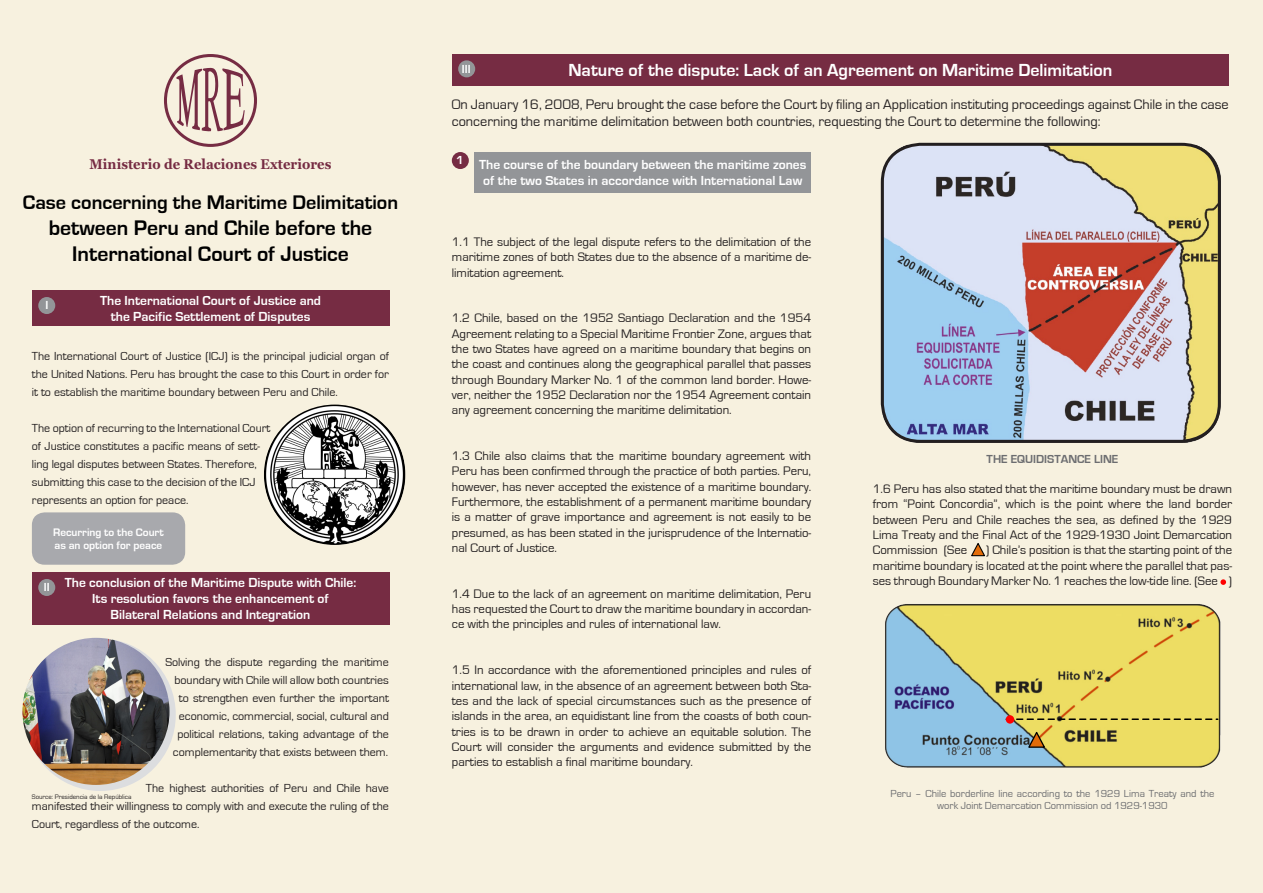
<style>
.page{position:relative;width:1263px;height:893px;background:#f7f1df}
.page>*{position:absolute;margin:0;border:0;box-sizing:border-box;transform-origin:0 0}
.t1{font:700 21.75px "Eurostile";color:#000}
.t2{font:700 20.25px "Eurostile";color:#000}
.t3{font:700 18px "Eurostile";color:#fff}
.t4{font:14.25px/17.1px "Eurostile";color:#231f20}
.t5{font:700 13.95px "Georgia";letter-spacing:.005em;color:#762c43;scale:.93 1}
.t6{font:700 13.5px "Eurostile";color:#fff}
.t7{font:12.75px/15.3px "Eurostile";color:#231f20;text-align:justify}
.t8{font:12px/18px "Eurostile";color:#231f20;text-align:justify}
.t9{font:700 12px "Eurostile";color:#6c6d70}
.t10{font:700 12px "Eurostile";color:#fff}
.t11{font:700 11.25px "Eurostile";color:#fff}
.t12{font:10.5px/12.6px "Eurostile";color:#6c6d70;text-align:center}
.t13{font:6.75px "Eurostile";color:#231f20}
</style>
<div class="page">
<img style="left:264px;top:405px;width:141px;height:140px">
<svg style="left:164px;top:54px;width:93px;height:93px"></svg>
<div style="left:25px;top:639px;width:151px;height:152px;background:#dcdddf;border-radius:50%"></div>
<div style="left:32px;top:291px;width:357px;height:35px;background:#762c43"></div>
<div style="left:32px;top:573px;width:357px;height:52px;background:#762c43"></div>
<img style="left:22px;top:638px;width:148px;height:147px;border-radius:74px">
<div style="left:38px;top:297px;width:17px;height:17px;background:#939598;border-radius:50%"></div>
<div style="left:38px;top:579px;width:17px;height:17px;background:#939598;border-radius:50%"></div>
<div style="left:32px;top:512px;width:153px;height:53px;background:#a8a9ad;border-radius:13px"></div>
<div style="left:452px;top:54px;width:777px;height:31px;background:#762c43"></div>
<div style="left:474px;top:152px;width:337px;height:40px;background:#939598"></div>
<svg style="left:971px;top:543px;width:14px;height:13px"></svg>
<svg style="left:1220px;top:579px;width:6px;height:6px"></svg>
<img style="left:885px;top:604px;width:336px;height:164px">
<div style="left:452px;top:152px;width:17px;height:17px;background:#762c43;border-radius:50%"></div>
<div style="left:458px;top:60px;width:17px;height:17px;background:#939598;border-radius:50%"></div>
<img style="left:880px;top:142px;width:341px;height:301px">
<svg style="left:1028px;top:731px;width:17px;height:17px"></svg>
<svg style="left:1014px;top:718px;width:204px;height:2px"></svg>
<div style="left:1006px;top:715px;width:8px;height:8px;background:#f00;border-radius:50%"></div>
<div style="left:881px;top:143px;width:340px;height:300px;border:3px solid #231f20;border-radius:38px"></div>
<p class="t5" style="left:90px;top:155px;width:262px">Ministerio de Relaciones Exteriores</p>
<p class="t2" style="left:23px;top:191px;width:377px">Case concerning the Maritime Delimitation</p>
<p class="t1" style="left:49px;top:216px;width:325px">between Peru and Chile before the</p>
<p class="t1" style="left:72px;top:242px;width:278px">International Court of Justice</p>
<p class="t6" style="left:100px;top:293px;width:222px">The International Court of Justice and</p>
<p class="t6" style="left:111px;top:309px;width:201px">the Pacific Settlement of Disputes</p>
<p class="t10" style="left:45px;top:299px;width:4px">I</p>
<p class="t8" style="left:32px;top:347px;width:359px">The International Court of Justice (ICJ) is the principal judicial organ of the United Nations. Peru has brought the case to this Court in order for it to establish the maritime boundary between Peru and Chile.</p>
<p class="t8" style="left:32px;top:419px;width:240px;text-align:left">The option of recurring to the International Court of Justice constitutes a pacific means of sett&shy;ling legal disputes between States. Therefore, submitting this case to the decision of the ICJ represents an option for peace.</p>
<p class="t11" style="left:53px;top:526px;width:112px">Recurring to the Court</p>
<p class="t11" style="left:54px;top:539px;width:109px">as an option for peace</p>
<p class="t10" style="left:44px;top:581px;width:7px">II</p>
<p class="t6" style="left:65px;top:575px;width:293px">The conclusion of the Maritime Dispute with Chile:</p>
<p class="t6" style="left:92px;top:591px;width:238px">Its resolution favors the enhancement of</p>
<p class="t6" style="left:111px;top:608px;width:201px">Bilateral Relations and Integration</p>
<p class="t8" style="left:165px;top:653px;width:225px;text-align:right">Solving the dispute regarding the maritime boundary with Chile will allow both countries to strengthen even further the important economic, commercial, social, cultural and political relations, taking advantage of the complementarity that exists between them.</p>
<p class="t8" style="left:32px;top:779px;width:358px;text-indent:114px">The highest authorities of Peru and Chile have manifested their willingness to comply with and execute the ruling of the Court, regardless of the outcome.</p>
<p class="t13" style="left:32px;top:794px;width:101px">Source: Presidencia de la República</p>
<p class="t3" style="left:568px;top:60px;width:545px">Nature of the dispute: Lack of an Agreement on Maritime Delimitation</p>
<p class="t4" style="left:452px;top:96px;width:778px">On January 16, 2008, Peru brought the case before the Court by filing an Application instituting proceedings against Chile in the case concerning the maritime delimitation between both countries, requesting the Court to determine the following:</p>
<p class="t6" style="left:479px;top:157px;width:329px">The course of the boundary between the maritime zones</p>
<p class="t6" style="left:483px;top:173px;width:320px">of the two States in accordance with International Law</p>
<p class="t10" style="left:462px;top:62px;width:10px">III</p>
<p class="t10" style="left:456px;top:154px;width:9px">1</p>
<p class="t7" style="left:452px;top:234px;width:361px">1.1 The subject of the legal dispute refers to the delimitation of the maritime zones of both States due to the absence of a maritime de&shy;limitation agreement.</p>
<p class="t7" style="left:452px;top:311px;width:361px">1.2 Chile, based on the 1952 Santiago Declaration and the 1954<br>Agreement relating to a Special Maritime Frontier Zone, argues that the two States have agreed on a maritime boundary that begins on the coast and continues along the geographical parallel that passes through Boundary Marker No. 1 of the common land border. Howe&shy;ver, neither the 1952 Declaration nor the 1954 Agreement contain any agreement concerning the maritime delimitation.</p>
<p class="t7" style="left:452px;top:448px;width:361px">1.3 Chile also claims that the maritime boundary agreement with Peru has been confirmed through the practice of both parties. Peru, however, has never accepted the existence of a maritime boundary.<br>Furthermore, the establishment of a permanent maritime boundary is a matter of grave importance and agreement is not easily to be presumed, as has been stated in the jurisprudence of the Internatio&shy;nal Court of Justice.</p>
<p class="t7" style="left:452px;top:586px;width:361px">1.4 Due to the lack of an agreement on maritime delimitation, Peru has requested the Court to draw the maritime boundary in accordan&shy;ce with the principles and rules of international law.</p>
<p class="t7" style="left:452px;top:663px;width:361px">1.5 In accordance with the aforementioned principles and rules of international law, in the absence of an agreement between both Sta&shy;tes and the lack of special circumstances such as the presence of islands in the area, an equidistant line from the coasts of both coun&shy;tries is to be drawn in order to achieve an equitable solution. The Court will consider the arguments and evidence submitted by the parties to establish a final maritime boundary.</p>
<p class="t9" style="left:987px;top:453px;width:133px">THE EQUIDISTANCE LINE</p>
<p class="t7" style="left:873px;top:481px;width:361px">1.6 Peru has also stated that the maritime boundary must be drawn from “Point Concordia”, which is the point where the land border between Peru and Chile reaches the sea, as defined by the 1929<br>Lima Treaty and the Final Act of the 1929-1930 Joint Demarcation Commission (See</p>
<p class="t7" style="left:873px;top:543px;width:361px;text-indent:113px">) Chile’s position is that the starting point of the maritime boundary is located at the point where the parallel that pas&shy;ses through Boundary Marker No. 1 reaches the low-tide line. (See )</p>
<p class="t12" style="left:890px;top:787px;width:325px">Peru – Chile borderline line according to the 1929 Lima Treaty and the work Joint Demarcation Commission od 1929-1930</p>
</div>
